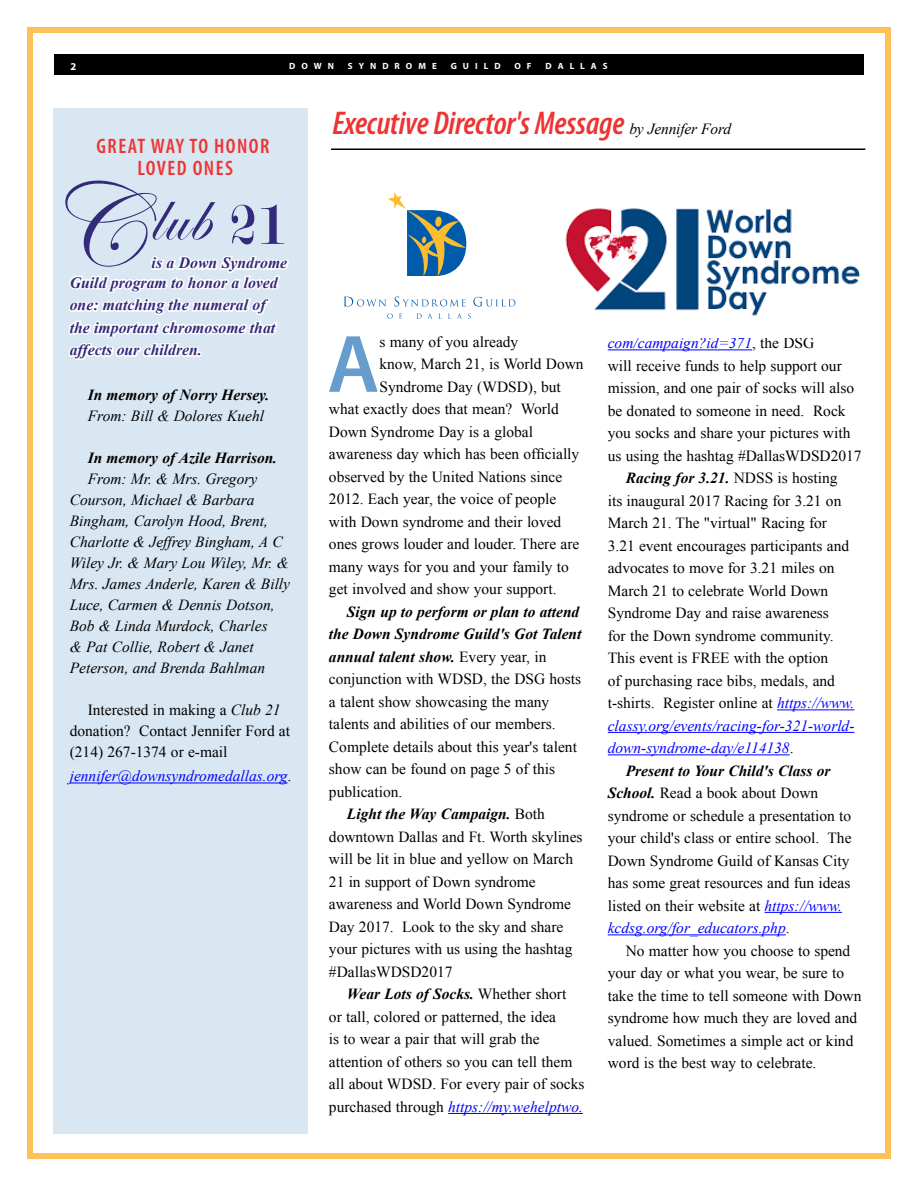
<style>
.page{position:relative;width:918px;height:1188px;background:#fff}
.page>*{position:absolute;margin:0;border:0;box-sizing:border-box;transform-origin:0 0}
.t1{font:600 82.2px "Myriad Pro";color:#669dcd}
.t2{font:75px "Edwardian Script ITC";color:#342a7b}
.t3{font:italic 600 condensed 33px "Myriad Pro";letter-spacing:-.005em;color:#ee3433}
.t4{font:600 condensed 21px/22.5px "Myriad Pro";letter-spacing:.07em;color:#ee3433;text-align:center}
.t5{font:italic 700 15.75px/22.5px "Times New Roman";color:#342a7b}
.t6{font:15.45px/22.5px "Times New Roman";color:#000}
.t7{font:italic 15.45px/21px "Times New Roman";color:#000}
.t8{font:italic 700 15.45px "Times New Roman";color:#000}
.t9{font:italic 15.45px "Times New Roman";color:#00f}
.t10{font:700 10.5px "Myriad Pro";color:#fff}
.t11{font:700 9px "Myriad Pro";letter-spacing:.67em;color:#fff}
.s1{font-size:120px}
.s2{font-family:"Modern";font-size:60px}
.s3{font-style:italic}
.s4{font-style:normal;color:#000}
.s5{font-family:"Times New Roman";font-weight:400;font-stretch:normal;font-size:15.45px;color:#000}
.s6{font-weight:400;font-style:normal}
.s7{font-style:italic;color:#00f}
.s8{font-weight:700;font-style:italic}
</style>
<div class="page">
<div style="left:27px;top:27px;width:864px;height:1132px;border:6px solid #fec057"></div>
<div style="left:54px;top:54px;width:810px;height:20px;background:#000"></div>
<div style="left:53px;top:108px;width:255px;height:1026px;background:#d9e7f2"></div>
<hr style="left:70px;top:783px;width:218px;height:1px;background:#00f">
<svg style="left:68px;top:256px;width:221px;height:104px"></svg>
<hr style="left:331px;top:148px;width:534px;height:2px;background:#000">
<hr style="left:448px;top:1113px;width:135px;height:1px;background:#00f">
<hr style="left:608px;top:350px;width:144px;height:1px;background:#00f">
<hr style="left:777px;top:710px;width:77px;height:1px;background:#00f">
<hr style="left:608px;top:732px;width:247px;height:1px;background:#00f">
<hr style="left:608px;top:755px;width:182px;height:1px;background:#00f">
<hr style="left:765px;top:912px;width:77px;height:1px;background:#00f">
<hr style="left:608px;top:935px;width:178px;height:1px;background:#00f">
<img style="left:565px;top:208px;width:295px;height:108px">
<svg style="left:388px;top:192px;width:78px;height:84px"></svg>
<svg style="left:344px;top:297px;width:42px;height:9px"></svg>
<svg style="left:394px;top:296px;width:72px;height:11px"></svg>
<svg style="left:473px;top:297px;width:42px;height:10px"></svg>
<svg style="left:387px;top:313px;width:6px;height:6px"></svg>
<svg style="left:399px;top:313px;width:3px;height:6px"></svg>
<svg style="left:416px;top:313px;width:26px;height:6px"></svg>
<svg style="left:457px;top:313px;width:5px;height:6px"></svg>
<svg style="left:468px;top:313px;width:3px;height:6px"></svg>
<p class="t10" style="left:70px;top:59px;width:7px">2</p>
<p class="t11" style="left:289px;top:61px;width:46px">DOWN</p>
<p class="t11" style="left:348px;top:61px;width:90px">SYNDROME</p>
<p class="t11" style="left:451px;top:61px;width:50px">GUILD</p>
<p class="t11" style="left:514px;top:61px;width:19px">O F</p>
<p class="t11" style="left:546px;top:61px;width:63px">DALLAS</p>
<h3 class="t4" style="left:97px;top:134px;width:171px">GREAT WAY TO HONOR<br>LOVED ONES</h3>
<h2 class="t2" style="left:44px;top:175px;width:242px"><span class="s1">C</span>lub <span class="s2">21</span></h2>
<p class="t5" style="left:70px;top:253px;width:219px;line-height:19.5px;text-indent:82px">is a Down Syndrome<br>Guild program to honor a loved</p>
<p class="t5" style="left:70px;top:293px;width:207px">one: matching the numeral of the important chromosome that affects our children.</p>
<p class="t8" style="left:88px;top:384px;width:183px">In memory of Norry Hersey.</p>
<p class="t7" style="left:88px;top:405px;width:178px">From: Bill &amp; Dolores Kuehl</p>
<p class="t8" style="left:88px;top:447px;width:191px">In memory of Azile Harrison.</p>
<p class="t7" style="left:70px;top:468px;width:222px;text-indent:18px">From: Mr. &amp; Mrs. Gregory<br>Courson, Michael &amp; Barbara<br>Bingham, Carolyn Hood, Brent,<br>Charlotte &amp; Jeffrey Bingham, A C<br>Wiley Jr. &amp; Mary Lou Wiley, Mr. &amp;<br>Mrs. James Anderle, Karen &amp; Billy<br>Luce, Carmen &amp; Dennis Dotson,<br>Bob &amp; Linda Murdock, Charles<br>&amp; Pat Collie, Robert &amp; Janet<br>Peterson, and Brenda Bahlman</p>
<p class="t6" style="left:70px;top:699px;width:222px;line-height:21px;text-indent:18px">Interested in making a <span class="s3">Club 21 </span>donation? Contact Jennifer Ford at (214) 267-1374 or e-mail</p>
<p class="t9" style="left:70px;top:765px;width:223px">jennifer@downsyndromedallas.org<span class="s4">.</span></p>
<h3 class="t3" style="left:333px;top:103px;width:400px">Executive Director's Message <span class="s5">by Jennifer Ford</span></h3>
<h1 class="t1" style="left:327px;top:312px;width:54px">A</h1>
<p class="t6" style="left:380px;top:330px;width:206px">s many of you already<br>know, March 21, is World Down<br>Syndrome Day (WDSD</p>
<p class="t6" style="left:329px;top:375px;width:252px;text-indent:199px">), but what exactly does that mean? World<br>Down Syndrome Day is a global awareness day which has been officially observed by the United Nations since<br>2012. Each year, the voice of people with Down syndrome and their loved ones grows louder and louder. There are many ways for you and your family to get involved and show your support.</p>
<p class="t8" style="left:347px;top:601px;width:234px">Sign up to perform or plan to attend</p>
<p class="t8" style="left:329px;top:623px;width:254px">the Down Syndrome Guild's Got Talent</p>
<p class="t8" style="left:329px;top:646px;width:219px">annual talent show. <span class="s6">Every year, in</span></p>
<p class="t6" style="left:329px;top:668px;width:254px">conjunction with WDSD, the DSG hosts</p>
<p class="t6" style="left:329px;top:690px;width:222px">a talent show showcasing the many</p>
<p class="t6" style="left:329px;top:713px;width:228px">talents and abilities of our members.</p>
<p class="t6" style="left:329px;top:735px;width:250px">Complete details about this year's talent</p>
<p class="t6" style="left:329px;top:758px;width:228px">show can be found on page 5 of this</p>
<p class="t6" style="left:329px;top:780px;width:75px">publication.</p>
<p class="t8" style="left:347px;top:803px;width:200px">Light the Way Campaign. <span class="s6">Both</span></p>
<p class="t6" style="left:329px;top:825px;width:255px">downtown Dallas and Ft. Worth skylines</p>
<p class="t6" style="left:329px;top:848px;width:246px">will be lit in blue and yellow on March</p>
<p class="t6" style="left:329px;top:870px;width:208px">21 in support of Down syndrome</p>
<p class="t6" style="left:329px;top:893px;width:244px">awareness and World Down Syndrome</p>
<p class="t6" style="left:329px;top:915px;width:236px">Day 2017. Look to the sky and share</p>
<p class="t6" style="left:329px;top:938px;width:245px">your pictures with us using the hashtag</p>
<p class="t6" style="left:329px;top:960px;width:73px">#DallasWDSD</p>
<p class="t6" style="left:422px;top:960px;width:32px">2017</p>
<p class="t8" style="left:347px;top:983px;width:221px">Wear Lots of Socks. <span class="s6">Whether short</span></p>
<p class="t6" style="left:329px;top:1005px;width:229px">or tall, colored or patterned, the idea</p>
<p class="t6" style="left:329px;top:1027px;width:212px">is to wear a pair that will grab the</p>
<p class="t6" style="left:329px;top:1050px;width:245px">attention of others so you can tell them</p>
<p class="t6" style="left:329px;top:1072px;width:257px">all about WDSD. For every pair of socks</p>
<p class="t9" style="left:329px;top:1096px;width:255px"><span class="s4">purchased through</span> https://my.wehelptwo.</p>
<p class="t9" style="left:608px;top:332px;width:208px">com/campaign?id=371<span class="s4">, the DSG</span></p>
<p class="t6" style="left:608px;top:354px;width:236px">will receive funds to help support our</p>
<p class="t6" style="left:608px;top:377px;width:248px">mission, and one pair of socks will also</p>
<p class="t6" style="left:608px;top:399px;width:239px">be donated to someone in need. Rock</p>
<p class="t6" style="left:608px;top:422px;width:244px">you socks and share your pictures with</p>
<p class="t6" style="left:608px;top:444px;width:255px">us using the hashtag #DallasWDSD2017</p>
<p class="t8" style="left:626px;top:467px;width:213px">Racing for 3.21. <span class="s6">NDSS is hosting</span></p>
<p class="t6" style="left:608px;top:489px;width:235px">its inaugural 2017 Racing for 3.21 on</p>
<p class="t6" style="left:608px;top:512px;width:221px">March 21. The "virtual" Racing for</p>
<p class="t6" style="left:608px;top:534px;width:243px">3.21 event encourages participants and</p>
<p class="t6" style="left:608px;top:557px;width:228px">advocates to move for 3.21 miles on</p>
<p class="t6" style="left:608px;top:579px;width:222px">March 21 to celebrate World Down</p>
<p class="t6" style="left:608px;top:601px;width:223px">Syndrome Day and raise awareness</p>
<p class="t6" style="left:608px;top:624px;width:227px">for the Down syndrome community.</p>
<p class="t6" style="left:608px;top:646px;width:222px">This event is FREE with the option</p>
<p class="t6" style="left:608px;top:669px;width:229px">of purchasing race bibs, medals, and</p>
<p class="t6" style="left:608px;top:691px;width:248px">t-shirts. Register online at <span class="s7">https://www.</span></p>
<p class="t9" style="left:608px;top:715px;width:248px">classy.org/events/racing-for-321-world-</p>
<p class="t9" style="left:608px;top:737px;width:187px">down-syndrome-day/e114138<span class="s4">.</span></p>
<p class="t8" style="left:626px;top:760px;width:206px">Present to Your Child's Class or</p>
<p class="t6" style="left:608px;top:781px;width:212px"><span class="s8">School.</span> Read a book about Down</p>
<p class="t6" style="left:608px;top:804px;width:245px">syndrome or schedule a presentation to</p>
<p class="t6" style="left:608px;top:826px;width:245px">your child's class or entire school. The</p>
<p class="t6" style="left:608px;top:849px;width:243px">Down Syndrome Guild of Kansas City</p>
<p class="t6" style="left:608px;top:871px;width:244px">has some great resources and fun ideas</p>
<p class="t6" style="left:608px;top:894px;width:236px">listed on their website at <span class="s7">https://www.</span></p>
<p class="t9" style="left:608px;top:917px;width:183px">kcdsg.org/for_educators.php<span class="s4">.</span></p>
<p class="t6" style="left:626px;top:939px;width:226px">No matter how you choose to spend</p>
<p class="t6" style="left:608px;top:961px;width:238px">your day or what you wear, be sure to</p>
<p class="t6" style="left:608px;top:984px;width:255px">take the time to tell someone with Down</p>
<p class="t6" style="left:608px;top:1006px;width:251px">syndrome how much they are loved and</p>
<p class="t6" style="left:608px;top:1029px;width:247px">valued. Sometimes a simple act or kind</p>
<p class="t6" style="left:608px;top:1051px;width:210px">word is the best way to celebrate.</p>
</div>
